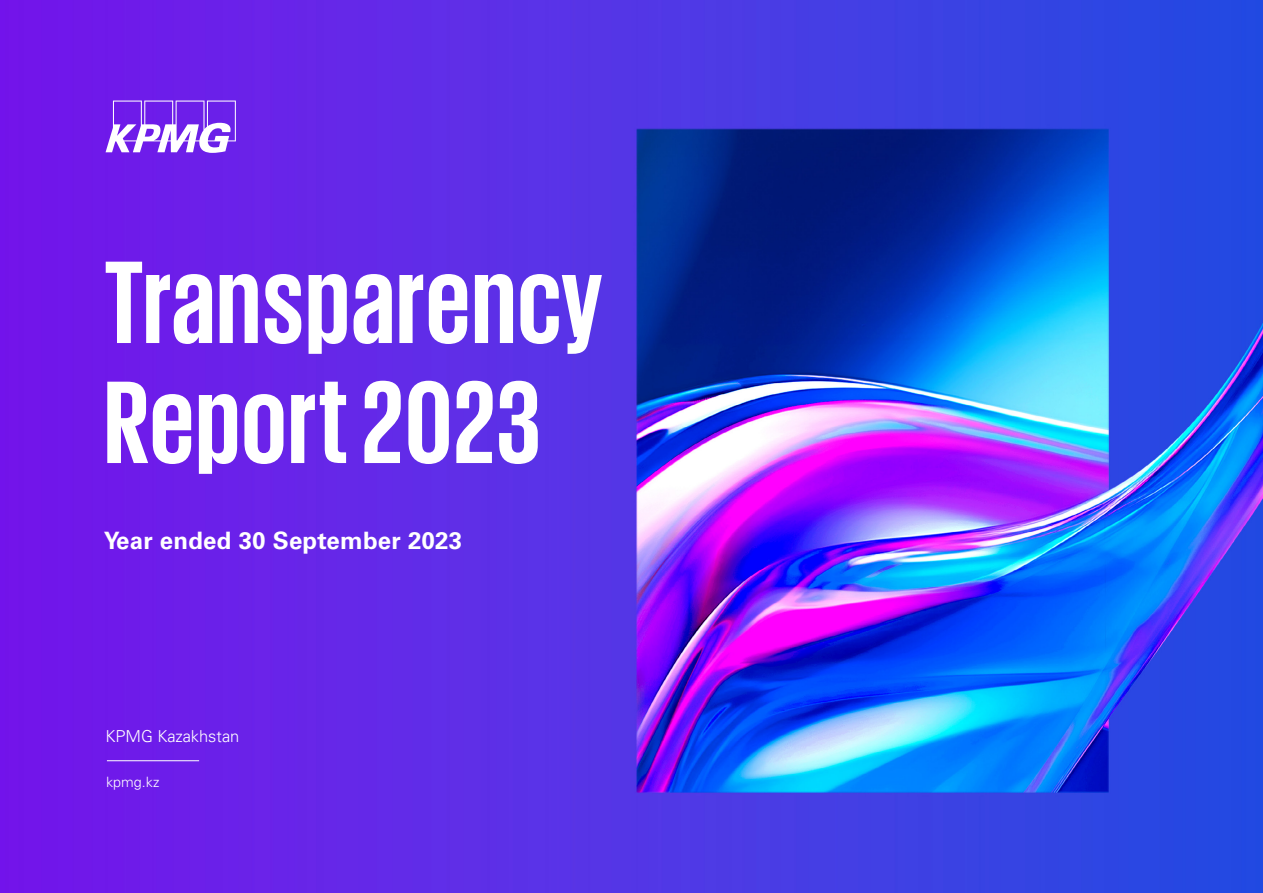
<style>
.page{position:relative;width:1263px;height:893px;background:#fff}
.page>*{position:absolute;margin:0;border:0;box-sizing:border-box;transform-origin:0 0}
.t1{font:700 120px/120px "KPMG";letter-spacing:.01em;color:#fff}
.t2{font:700 24px "Univers LT Std";letter-spacing:.01em;color:#fff}
.t3{font:300 16.5px "Univers LT Std";letter-spacing:-.005em;color:#fff}
.t4{font:300 14.25px "Univers LT Std";color:#fff}
</style>
<div class="page">
<img style="left:0;top:0;width:1263px;height:893px">
<svg style="left:106px;top:101px;width:130px;height:52px"></svg>
<hr style="left:107px;top:760px;width:92px;height:1px;background:#fff">
<h1 class="t1" style="left:104px;top:239px;width:500px">Transparency<br>Report 2023</h1>
<p class="t2" style="left:104px;top:526px;width:360px">Year ended 30 September 2023</p>
<p class="t3" style="left:106px;top:726px;width:135px">KPMG Kazakhstan</p>
<p class="t4" style="left:106px;top:773px;width:55px">kpmg.kz</p>
</div>
